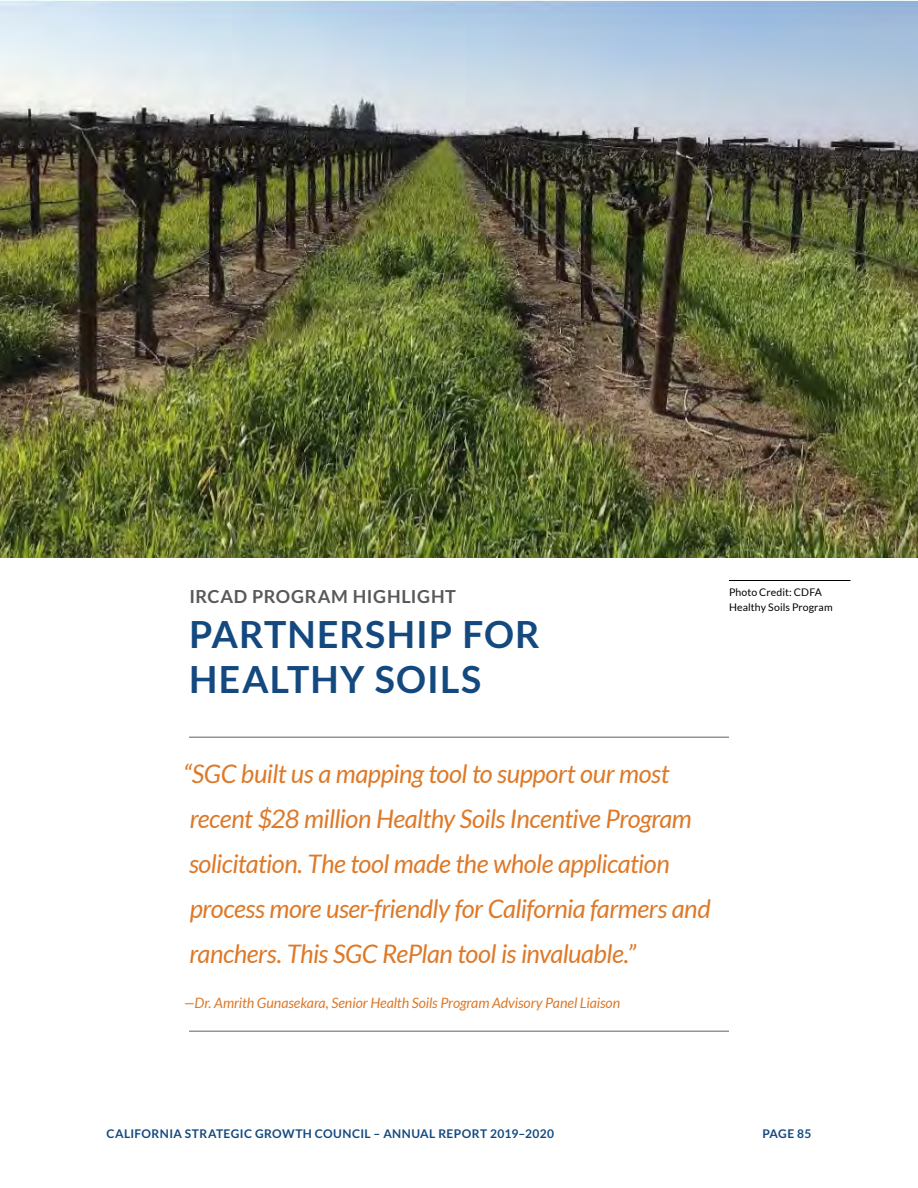
<style>
.page{position:relative;width:918px;height:1188px;background:#fff}
.page>*{position:absolute;margin:0;border:0;box-sizing:border-box;transform-origin:0 0}
.t1{font:700 37.5px/45px "Lato";letter-spacing:.03em;color:#14497f}
.t2{font:italic 25.5px/45px "Lato";letter-spacing:-.02em;color:#dd7928}
.t3{font:700 18px "Lato";letter-spacing:.035em;color:#58595b}
.t4{font:italic 14.25px "Lato";letter-spacing:-.005em;color:#dd7928}
.t5{font:700 12px "Lato";letter-spacing:.035em;color:#14497f}
.t6{font:10.5px/15px "Lato";letter-spacing:.01em;color:#000}
</style>
<div class="page">
<hr style="left:729px;top:580px;width:121px;height:1px;background:#000">
<hr style="left:189px;top:736px;width:540px;height:2px;background:#939598">
<hr style="left:189px;top:1030px;width:540px;height:2px;background:#939598">
<img style="left:0;top:0;width:918px;height:558px">
<h1 class="t3" style="left:189px;top:586px;width:268px">I RCAD PROGRAM HIGHLIGHT</h1>
<h1 class="t1" style="left:189px;top:611px;width:352px">PARTNERSHI P FOR<br>HEALTHY SOI LS</h1>
<p class="t6" style="left:729px;top:585px;width:105px">Photo Credit: CDFA<br>Healthy Soils Program</p>
<p class="t2" style="left:183px;top:752px;width:529px">“SGC built us a mapping tool to support our most recent $28 million Healthy Soils Incentive Program solicitation. The tool made the whole application process more user-friendly for California farmers and ranchers. This SGC RePlan tool is invaluable.”</p>
<p class="t4" style="left:184px;top:995px;width:438px">—Dr. Amrith Gunasekara, Senior Health Soils Program Advisory Panel Liaison</p>
<p class="t5" style="left:106px;top:1127px;width:449px">CALIFORNIA STRATEGIC GROWTH COUNCIL – ANNUAL REPORT 2019–2020</p>
<p class="t5" style="left:762px;top:1127px;width:51px">PAGE 85</p>
</div>
